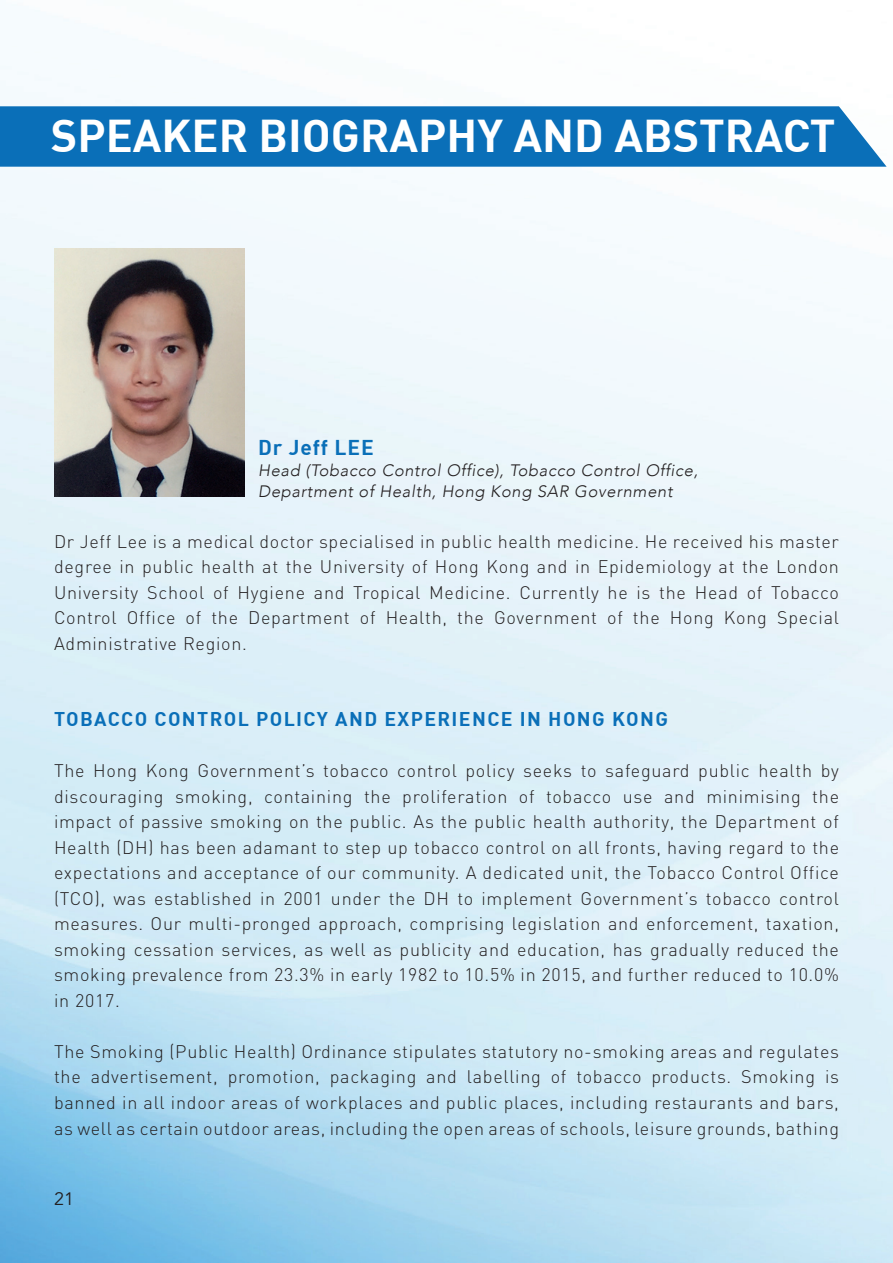
<style>
.page{position:relative;width:893px;height:1263px;background:#fff}
.page>*{position:absolute;margin:0;border:0;box-sizing:border-box;transform-origin:0 0}
.t1{font:700 45px "DIN";color:#fff}
.t2{font:700 21px "DIN";letter-spacing:.04em;color:#0a6fb8}
.t3{font:700 19.5px "DIN";letter-spacing:.07em;color:#0a6fb8}
.t4{font:300 18px/25.5px "DIN";letter-spacing:.04em;color:#231f20;text-align:justify}
.t5{font:18px "Avenir";color:#231f20}
.t6{font:italic 300 16.5px/21px "Avenir";letter-spacing:.04em;color:#231f20}
</style>
<div class="page">
<img style="left:0;top:5px;width:893px;height:1258px">
<div style="left:0;top:106px;width:887px;height:61px;background:#0a6fb8"></div>
<img style="left:54px;top:249px;width:191px;height:247px">
<h1 class="t1" style="left:51px;top:106px;width:786px">SPEAKER BIOGRAPHY AND ABSTRACT</h1>
<h2 class="t2" style="left:258px;top:433px;width:117px">Dr Jeff LEE</h2>
<p class="t6" style="left:258px;top:460px;width:441px">Head (Tobacco Control Office), Tobacco Control Office,<br>Department of Health, Hong Kong SAR Government</p>
<p class="t4" style="left:54px;top:528px;width:786px">Dr Jeff Lee is a medical doctor specialised in public health medicine. He received his master degree in public health at the University of Hong Kong and in Epidemiology at the London University School of Hygiene and Tropical Medicine. Currently he is the Head of Tobacco Control Office of the Department of Health, the Government of the Hong Kong Special Administrative Region.</p>
<h2 class="t3" style="left:54px;top:707px;width:615px">TOBACCO CONTROL POLICY AND EXPERIENCE IN HONG KONG</h2>
<p class="t4" style="left:54px;top:758px;width:787px">The Hong Kong Government’s tobacco control policy seeks to safeguard public health by discouraging smoking, containing the proliferation of tobacco use and minimising the impact of passive smoking on the public. As the public health authority, the Department of Health (DH) has been adamant to step up tobacco control on all fronts, having regard to the expectations and acceptance of our community. A dedicated unit, the Tobacco Control Office (TCO), was established in 2001 under the DH to implement Government’s tobacco control measures. Our multi-pronged approach, comprising legislation and enforcement, taxation, smoking cessation services, as well as publicity and education, has gradually reduced the smoking prevalence from 23.3% in early 1982 to 10.5% in 2015, and further reduced to 10.0% in 2017.</p>
<p class="t4" style="left:54px;top:1038px;width:787px">The Smoking (Public Health) Ordinance stipulates statutory no-smoking areas and regulates the advertisement, promotion, packaging and labelling of tobacco products. Smoking is banned in all indoor areas of workplaces and public places, including restaurants and bars, as well as certain outdoor areas, including the open areas of schools, leisure grounds, bathing</p>
<p class="t5" style="left:54px;top:1188px;width:22px">21</p>
</div>
